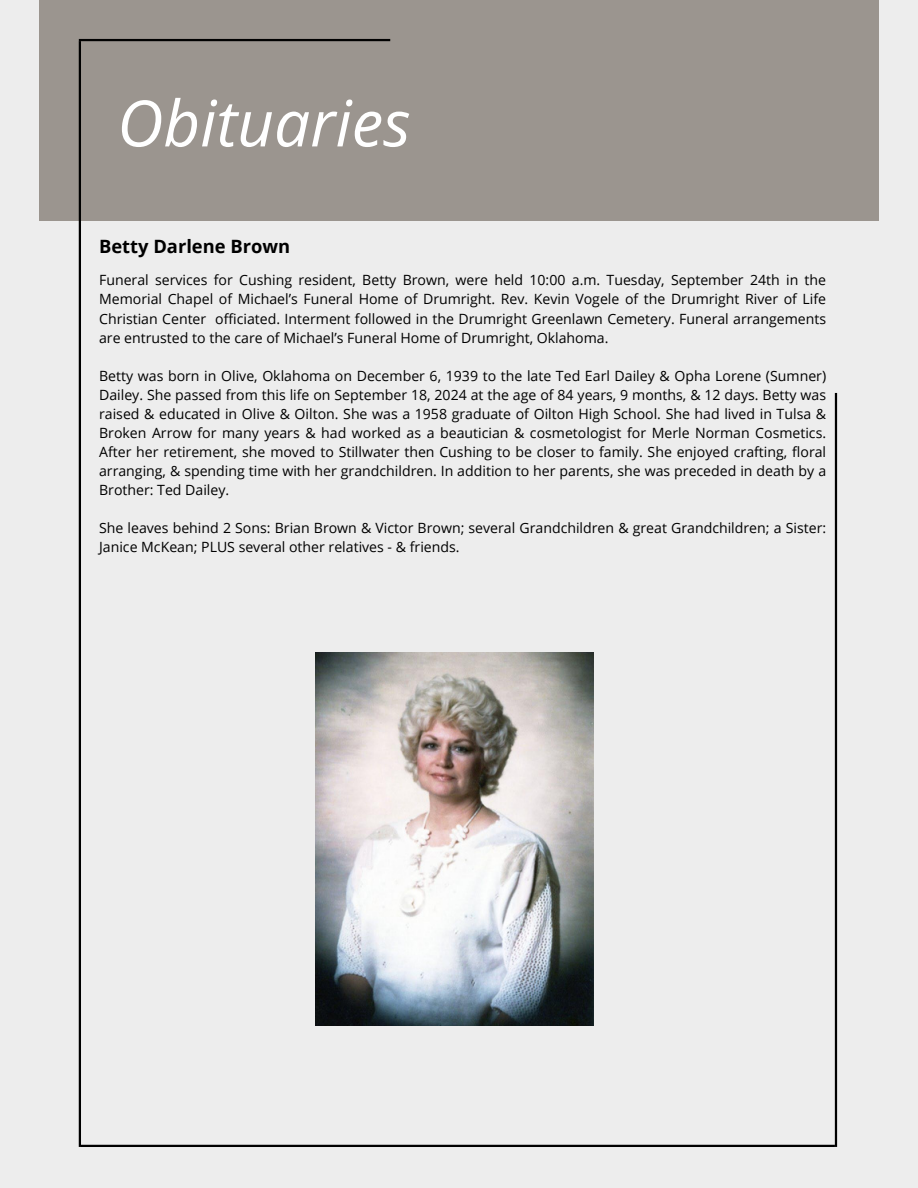
<style>
.page{position:relative;width:918px;height:1188px;background:#ededed}
.page>*{position:absolute;margin:0;border:0;box-sizing:border-box;transform-origin:0 0}
.t1{font:italic 63.9px "Open Sans";color:#fff}
.t2{font:700 18.3px "Open Sans";color:#000}
.t3{font:14.1px/19px "Open Sans";color:#000;text-align:justify}
</style>
<div class="page">
<div style="left:39px;top:0;width:840px;height:221px;background:#9b958f"></div>
<hr style="left:835px;top:393px;width:2px;height:754px;background:#000">
<hr style="left:79px;top:41px;width:2px;height:1106px;background:#000">
<hr style="left:79px;top:39px;width:311px;height:2px;background:#000">
<hr style="left:81px;top:1145px;width:754px;height:2px;background:#000">
<img style="left:316px;top:652px;width:278px;height:374px">
<h1 class="t1" style="left:117px;top:78px;width:295px">Obituaries</h1>
<p class="t2" style="left:99px;top:233px;width:193px">Betty Darlene Brown</p>
<p class="t3" style="left:99px;top:270px;width:729px">Funeral services for Cushing resident, Betty Brown, were held 10:00 a.m. Tuesday, September 24th in the Memorial Chapel of Michael’s Funeral Home of Drumright. Rev. Kevin Vogele of the Drumright River of Life Christian Center officiated. Interment followed in the Drumright Greenlawn Cemetery. Funeral arrangements are entrusted to the care of Michael’s Funeral Home of Drumright, Oklahoma.</p>
<p class="t3" style="left:99px;top:366px;width:729px">Betty was born in Olive, Oklahoma on December 6, 1939 to the late Ted Earl Dailey &amp; Opha Lorene (Sumner)<br>Dailey. She passed from this life on September 18, 2024 at the age of 84 years, 9 months, &amp; 12 days. Betty was raised &amp; educated in Olive &amp; Oilton. She was a 1958 graduate of Oilton High School. She had lived in Tulsa &amp; Broken Arrow for many years &amp; had worked as a beautician &amp; cosmetologist for Merle Norman Cosmetics.<br>After her retirement, she moved to Stillwater then Cushing to be closer to family. She enjoyed crafting, floral arranging, &amp; spending time with her grandchildren. In addition to her parents, she was preceded in death by a Brother: Ted Dailey.</p>
<p class="t3" style="left:99px;top:518px;width:729px">She leaves behind 2 Sons: Brian Brown &amp; Victor Brown; several Grandchildren &amp; great Grandchildren; a Sister:<br>Janice McKean; PLUS several other relatives - &amp; friends.</p>
</div>
